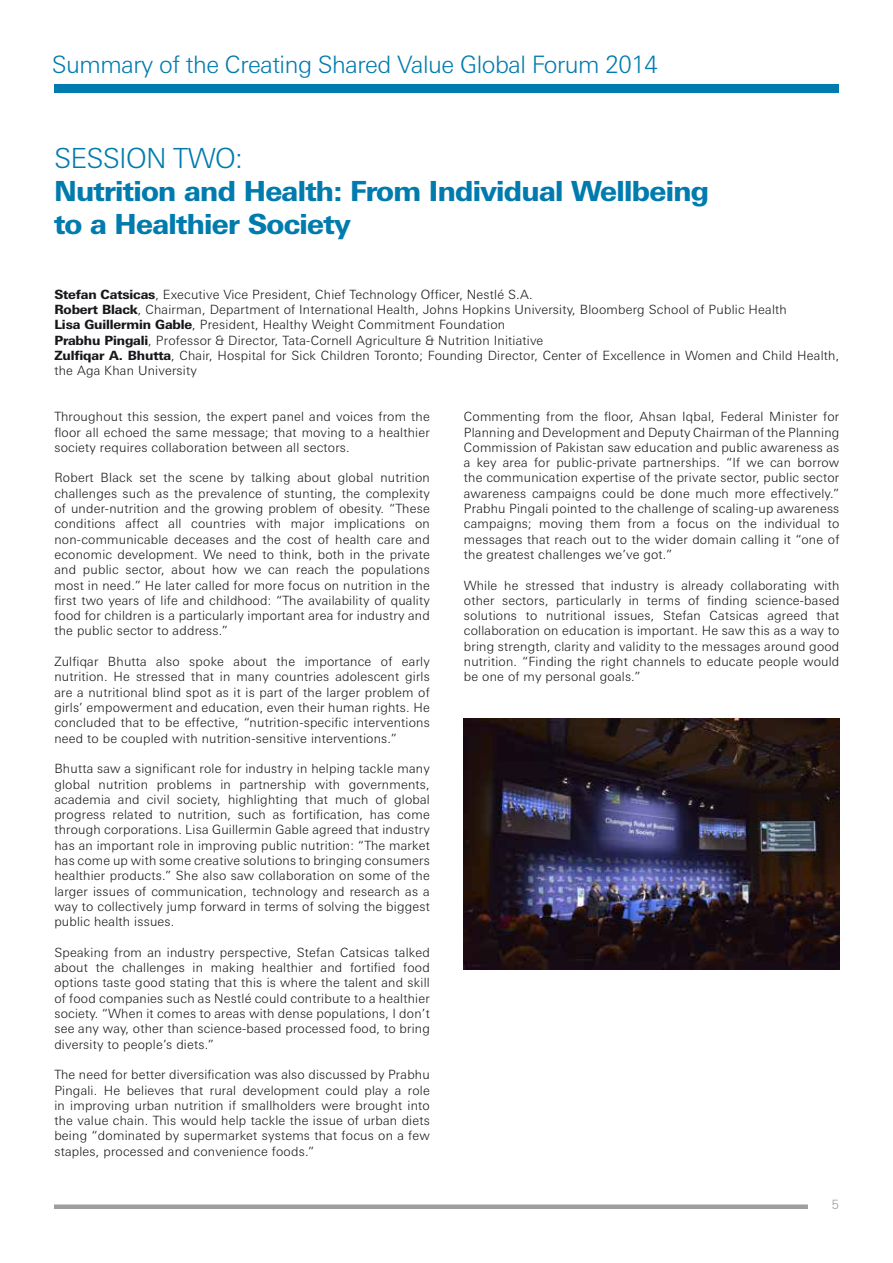
<style>
.page{position:relative;width:893px;height:1263px;background:#fff}
.page>*{position:absolute;margin:0;border:0;box-sizing:border-box;transform-origin:0 0}
.t1{font:800 27.75px/33px "LT Univers Basic";letter-spacing:-.025em;color:#007bae}
.t2{font:300 27.75px "LT Univers Basic";letter-spacing:-.025em;color:#007bae}
.t3{font:300 24px "LT Univers Basic";letter-spacing:-.02em;color:#007bae}
.t4{font:300 12.75px/15.3px "LT Univers Basic";letter-spacing:.015em;color:#1a171c;text-align:justify}
.t5{font:300 12.75px "LT Univers Basic";color:#9d9ea0}
.s1{font-weight:800}
</style>
<div class="page">
<div style="left:54px;top:84px;width:785px;height:9px;background:#007bae"></div>
<div style="left:54px;top:1204px;width:754px;height:5px;background:#9d9ea0"></div>
<img style="left:464px;top:719px;width:375px;height:250px">
<h2 class="t3" style="left:52px;top:50px;width:607px">Summary of the Creating Shared Value Global Forum 2014</h2>
<h1 class="t2" style="left:54px;top:141px;width:191px">SESSION TWO:</h1>
<h1 class="t1" style="left:54px;top:174px;width:657px">Nutrition and Health: From Individual Wellbeing to a Healthier Society</h1>
<p class="t4" style="left:54px;top:287px;width:786px;text-align:left"><span class="s1">Stefan Catsicas</span>, Executive Vice President, Chief Technology Officer, Nestlé S.A.<br><span class="s1">Robert Black</span>, Chairman, Department of International Health, Johns Hopkins University, Bloomberg School of Public Health<br><span class="s1">Lisa Guillermin Gable</span>, President, Healthy Weight Commitment Foundation<br><span class="s1">Prabhu Pingali</span>, Professor &amp; Director, Tata-Cornell Agriculture &amp; Nutrition Initiative<br><span class="s1">Zulfiqar A. Bhutta</span>, Chair, Hospital for Sick Children Toronto; Founding Director, Center of Excellence in Women and Child Health, the Aga Khan University</p>
<p class="t4" style="left:54px;top:409px;width:377px">Throughout this session, the expert panel and voices from the floor all echoed the same message; that moving to a healthier society requires collaboration between all sectors.</p>
<p class="t4" style="left:54px;top:470px;width:377px">Robert Black set the scene by talking about global nutrition challenges such as the prevalence of stunting, the complexity of under-nutrition and the growing problem of obesity. “These conditions affect all countries with major implications on non-communicable deceases and the cost of health care and economic development. We need to think, both in the private and public sector, about how we can reach the populations most in need.” He later called for more focus on nutrition in the first two years of life and childhood: “The availability of quality food for children is a particularly important area for industry and the public sector to address.”</p>
<p class="t4" style="left:54px;top:654px;width:377px">Zulfiqar Bhutta also spoke about the importance of early nutrition. He stressed that in many countries adolescent girls are a nutritional blind spot as it is part of the larger problem of girls’ empowerment and education, even their human rights. He concluded that to be effective, “nutrition-specific interventions need to be coupled with nutrition-sensitive interventions.”</p>
<p class="t4" style="left:54px;top:761px;width:377px">Bhutta saw a significant role for industry in helping tackle many global nutrition problems in partnership with governments, academia and civil society, highlighting that much of global progress related to nutrition, such as fortification, has come through corporations. Lisa Guillermin Gable agreed that industry has an important role in improving public nutrition: “The market has come up with some creative solutions to bringing consumers healthier products.” She also saw collaboration on some of the larger issues of communication, technology and research as a way to collectively jump forward in terms of solving the biggest public health issues.</p>
<p class="t4" style="left:54px;top:944px;width:377px">Speaking from an industry perspective, Stefan Catsicas talked about the challenges in making healthier and fortified food options taste good stating that this is where the talent and skill of food companies such as Nestlé could contribute to a healthier society. “When it comes to areas with dense populations, I don’t see any way, other than science-based processed food, to bring diversity to people’s diets.”</p>
<p class="t4" style="left:54px;top:1067px;width:377px">The need for better diversification was also discussed by Prabhu Pingali. He believes that rural development could play a role in improving urban nutrition if smallholders were brought into the value chain. This would help tackle the issue of urban diets being “dominated by supermarket systems that focus on a few staples, processed and convenience foods.”</p>
<p class="t4" style="left:464px;top:409px;width:377px">Commenting from the floor, Ahsan Iqbal, Federal Minister for Planning and Development and Deputy Chairman of the Planning Commission of Pakistan saw education and public awareness as a key area for public-private partnerships. “If we can borrow the communication expertise of the private sector, public sector awareness campaigns could be done much more effectively.” Prabhu Pingali pointed to the challenge of scaling-up awareness campaigns; moving them from a focus on the individual to messages that reach out to the wider domain calling it “one of the greatest challenges we’ve got.”</p>
<p class="t4" style="left:464px;top:577px;width:377px">While he stressed that industry is already collaborating with other sectors, particularly in terms of finding science-based solutions to nutritional issues, Stefan Catsicas agreed that collaboration on education is important. He saw this as a way to bring strength, clarity and validity to the messages around good nutrition. “Finding the right channels to educate people would be one of my personal goals.”</p>
<p class="t5" style="left:832px;top:1197px;width:9px">5</p>
</div>
